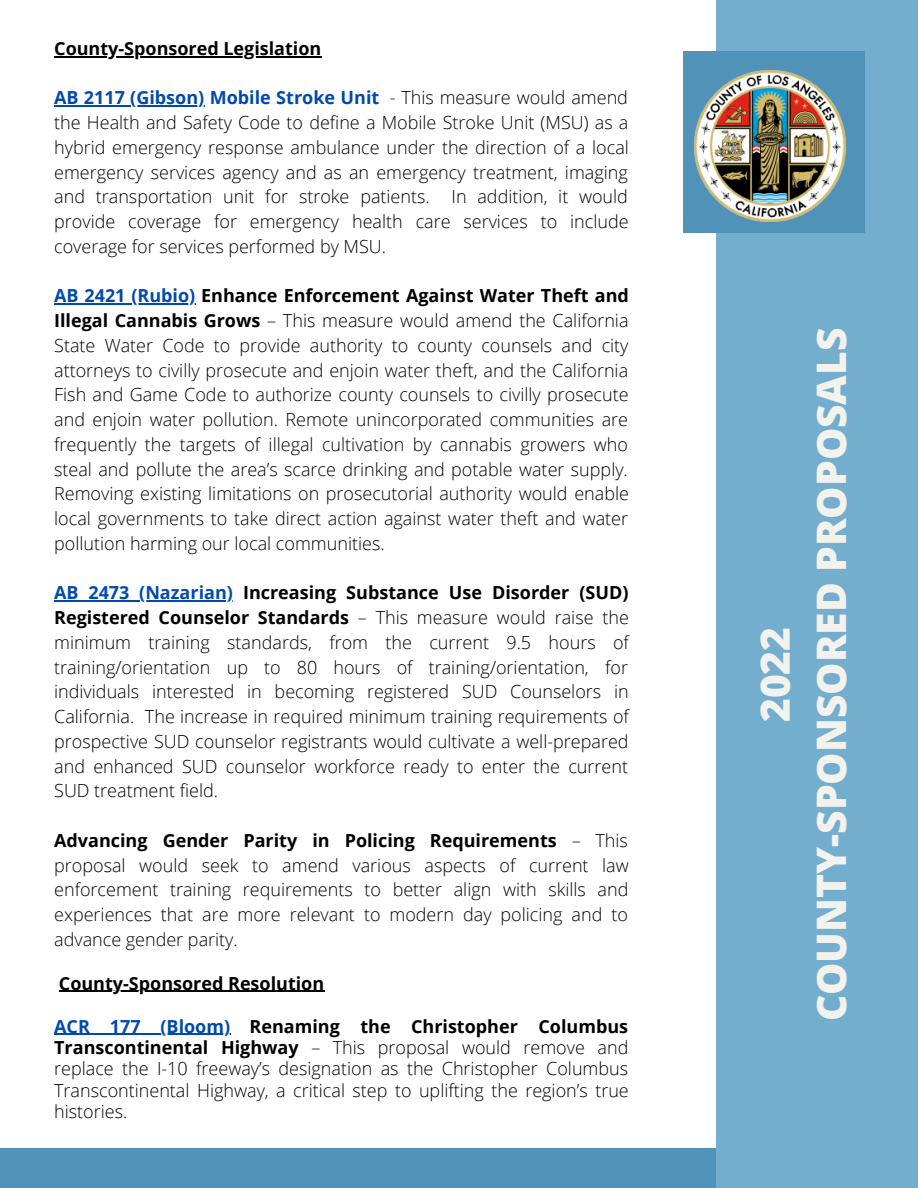
<style>
.page{position:relative;width:918px;height:1188px;background:#fff}
.page>*{position:absolute;margin:0;border:0;box-sizing:border-box;transform-origin:0 0}
.t1{font:800 40.65px "Open Sans";color:#f4f2ec}
.t2{font:300 18px/24.8px "Open Sans";color:#000;text-align:justify}
.t3{font:700 18px "Open Sans";color:#000}
.s1{font-weight:700;color:#004aad}
.s2{font-weight:700}
</style>
<div class="page">
<div style="left:716px;top:0;width:202px;height:1188px;background:#74aecf"></div>
<div style="left:684px;top:51px;width:181px;height:181px;background:#5092b8"></div>
<img style="left:694px;top:71px;width:151px;height:150px">
<div style="left:0;top:1148px;width:715px;height:40px;background:#5092b8"></div>
<hr style="left:54px;top:56px;width:268px;height:1px;background:#000">
<hr style="left:54px;top:106px;width:150px;height:1px;background:#004aad">
<hr style="left:54px;top:304px;width:141px;height:1px;background:#004aad">
<hr style="left:54px;top:601px;width:179px;height:1px;background:#004aad">
<hr style="left:59px;top:991px;width:265px;height:1px;background:#000">
<hr style="left:54px;top:1034px;width:176px;height:1px;background:#004aad">
<p class="t3" style="left:54px;top:36px;width:269px">County-Sponsored Legislation</p>
<p class="t2" style="left:54px;top:85px;width:576px"><span class="s1">AB 2117 (Gibson) Mobile Stroke Unit</span> - This measure would amend the Health and Safety Code to define a Mobile Stroke Unit (MSU) as a hybrid emergency response ambulance under the direction of a local emergency services agency and as an emergency treatment, imaging and transportation unit for stroke patients. In addition, it would provide coverage for emergency health care services to include coverage for services performed by MSU.</p>
<p class="t2" style="left:54px;top:283px;width:576px"><span class="s1">AB 2421 (Rubio)</span> <span class="s2">Enhance Enforcement Against Water Theft and Illegal Cannabis Grows</span> – This measure would amend the California State Water Code to provide authority to county counsels and city attorneys to civilly prosecute and enjoin water theft, and the California Fish and Game Code to authorize county counsels to civilly prosecute and enjoin water pollution. Remote unincorporated communities are frequently the targets of illegal cultivation by cannabis growers who steal and pollute the area’s scarce drinking and potable water supply.<br>Removing existing limitations on prosecutorial authority would enable local governments to take direct action against water theft and water pollution harming our local communities.</p>
<p class="t2" style="left:54px;top:580px;width:576px"><span class="s1">AB 2473 (Nazarian)</span> <span class="s2">Increasing Substance Use Disorder (SUD)<br>Registered Counselor Standards</span> – This measure would raise the minimum training standards, from the current 9.5 hours of training/orientation up to 80 hours of training/orientation, for individuals interested in becoming registered SUD Counselors in California. The increase in required minimum training requirements of prospective SUD counselor registrants would cultivate a well-prepared and enhanced SUD counselor workforce ready to enter the current SUD treatment field.</p>
<p class="t2" style="left:54px;top:828px;width:576px"><span class="s2">Advancing Gender Parity in Policing Requirements</span> – This proposal would seek to amend various aspects of current law enforcement training requirements to better align with skills and experiences that are more relevant to modern day policing and to advance gender parity.</p>
<p class="t3" style="left:59px;top:971px;width:267px">County-Sponsored Resolution</p>
<p class="t2" style="left:54px;top:1015px;width:576px;line-height:21.3px"><span class="s1">ACR 177 (Bloom)</span> <span class="s2">Renaming the Christopher Columbus Transcontinental Highway</span> – This proposal would remove and replace the I-10 freeway’s designation as the Christopher Columbus Transcontinental Highway, a critical step to uplifting the region’s true histories.</p>
<p class="t1" style="left:746px;top:722px;width:97px;rotate:-90deg">2022</p>
<p class="t1" style="left:803px;top:1021px;width:695px;rotate:-90deg">COUNTY-SPONSORED PROPOSALS</p>
</div>
